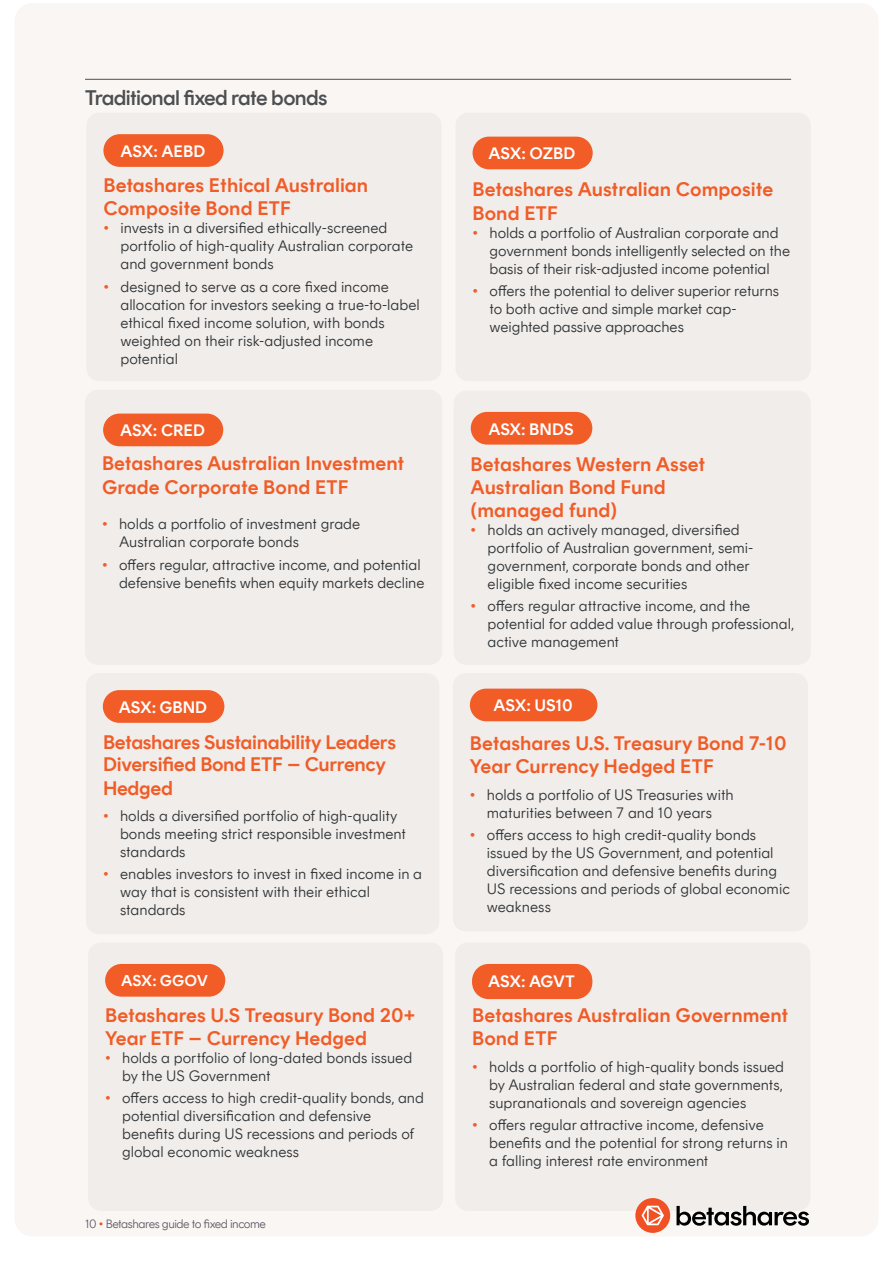
<style>
.page{position:relative;width:893px;height:1263px;background:#fff}
.page>*{position:absolute;margin:0;border:0;box-sizing:border-box;transform-origin:0 0}
.t1{font:500 21px "Rund Display";color:#4c4f51}
.t2{font:600 19.5px/23.4px "Rund Text";color:#f15c27}
.t3{font:600 19.5px/23px "Rund Text";letter-spacing:-.02em;color:#f15c27}
.t4{font:600 16.5px "Rund Text";letter-spacing:-.005em;color:#fff}
.t5{font:600 15.6px "Rund Text";color:#fff}
.t6{font:300 15px/18px "Rund Text";color:#2e3133}
.t7{font:300 12px "Rund Text";letter-spacing:-.04em;color:#5f5964}
.s1{color:#f15c27}
.s2{color:#f05024}
</style>
<div class="page">
<div style="left:14px;top:3px;width:864px;height:1233px;background:#f9f6f4;border-radius:18px"></div>
<div style="left:85px;top:390px;width:357px;height:275px;background:#f0edeb;border-radius:13px"></div>
<div style="left:103px;top:414px;width:120px;height:32px;background:#f15c27;border-radius:16px"></div>
<div style="left:86px;top:673px;width:353px;height:261px;background:#f0edeb;border-radius:13px"></div>
<div style="left:103px;top:690px;width:121px;height:33px;background:#f15c27;border-radius:16px"></div>
<hr style="left:85px;top:79px;width:706px;height:1px;background:#4c4f51">
<div style="left:86px;top:113px;width:355px;height:268px;background:#f0edeb;border-radius:13px"></div>
<div style="left:103px;top:134px;width:121px;height:33px;background:#f15c27;border-radius:16px"></div>
<div style="left:453px;top:673px;width:355px;height:258px;background:#f0edeb;border-radius:13px"></div>
<div style="left:470px;top:689px;width:127px;height:32px;background:#f15c27;border-radius:16px"></div>
<div style="left:456px;top:113px;width:355px;height:268px;background:#f0edeb;border-radius:13px"></div>
<div style="left:473px;top:137px;width:120px;height:32px;background:#f15c27;border-radius:16px"></div>
<div style="left:454px;top:391px;width:357px;height:274px;background:#f0edeb;border-radius:13px"></div>
<div style="left:471px;top:412px;width:121px;height:33px;background:#f15c27;border-radius:16px"></div>
<div style="left:88px;top:942px;width:355px;height:269px;background:#f0edeb;border-radius:13px"></div>
<div style="left:105px;top:964px;width:120px;height:33px;background:#f15c27;border-radius:16px"></div>
<div style="left:455px;top:942px;width:355px;height:269px;background:#f0edeb;border-radius:13px"></div>
<div style="left:472px;top:966px;width:120px;height:33px;background:#f15c27;border-radius:16px"></div>
<div style="left:472px;top:964px;width:120px;height:33px;background:#f15c27;border-radius:16px"></div>
<div style="left:635px;top:1198px;width:35px;height:35px;background:#f05024;border-radius:50%"></div>
<svg style="left:642px;top:1206px;width:22px;height:19px"></svg>
<svg style="left:676px;top:1206px;width:133px;height:20px"></svg>
<h1 class="t1" style="left:85px;top:86px;width:244px">Traditional fixed rate bonds</h1>
<p class="t4" style="left:120px;top:142px;width:86px">ASX: AEBD</p>
<p class="t4" style="left:489px;top:144px;width:88px">ASX: OZBD</p>
<h2 class="t2" style="left:103px;top:174px;width:266px">Betashares Ethical Australian<br>Composite Bond ETF</h2>
<p class="t6" style="left:120px;top:219px;width:294px;text-indent:-17px"><span class="s1">•</span> invests in a diversified ethically-screened portfolio of high-quality Australian corporate and government bonds</p>
<p class="t6" style="left:120px;top:278px;width:301px;text-indent:-17px"><span class="s1">•</span> designed to serve as a core fixed income allocation for investors seeking a true-to-label ethical fixed income solution, with bonds weighted on their risk-adjusted income potential</p>
<h2 class="t2" style="left:473px;top:178px;width:302px">Betashares Australian Composite<br>Bond ETF</h2>
<p class="t6" style="left:490px;top:224px;width:302px;text-indent:-17px"><span class="s1">•</span> holds a portfolio of Australian corporate and government bonds intelligently selected on the basis of their risk-adjusted income potential</p>
<p class="t6" style="left:490px;top:282px;width:291px;text-indent:-17px"><span class="s1">•</span> offers the potential to deliver superior returns to both active and simple market cap&shy;weighted passive approaches</p>
<p class="t4" style="left:120px;top:421px;width:87px">ASX: CRED</p>
<p class="t4" style="left:488px;top:419px;width:87px">ASX: BNDS</p>
<h2 class="t2" style="left:102px;top:452px;width:304px">Betashares Australian Investment<br>Grade Corporate Bond ETF</h2>
<p class="t6" style="left:119px;top:515px;width:243px;text-indent:-17px"><span class="s1">•</span> holds a portfolio of investment grade<br>Australian corporate bonds</p>
<p class="t6" style="left:102px;top:555px;width:324px;text-align:right"><span class="s1">•</span> offers regular, attractive income, and potential defensive benefits when equity markets decline</p>
<h2 class="t2" style="left:471px;top:453px;width:236px;line-height:23px">Betashares Western Asset<br>Australian Bond Fund (managed fund)</h2>
<p class="t6" style="left:488px;top:521px;width:267px;text-indent:-17px"><span class="s1">•</span> holds an actively managed, diversified portfolio of Australian government, semi&shy;government, corporate bonds and other eligible fixed income securities</p>
<p class="t6" style="left:488px;top:597px;width:308px;text-indent:-17px"><span class="s1">•</span> offers regular attractive income, and the potential for added value through professional, active management</p>
<p class="t4" style="left:119px;top:697px;width:90px">ASX: GBND</p>
<p class="t4" style="left:493px;top:696px;width:81px">ASX: US10</p>
<h2 class="t3" style="left:103px;top:730px;width:295px">Betashares Sustainability Leaders<br>Diversified Bond ETF – Currency<br>Hedged</h2>
<p class="t6" style="left:120px;top:807px;width:287px;text-indent:-17px"><span class="s1">•</span> holds a diversified portfolio of high-quality bonds meeting strict responsible investment standards</p>
<p class="t6" style="left:120px;top:865px;width:304px;text-indent:-17px"><span class="s1">•</span> enables investors to invest in fixed income in a way that is consistent with their ethical standards</p>
<h2 class="t2" style="left:470px;top:731px;width:318px">Betashares U.S. Treasury Bond 7-10<br>Year Currency Hedged ETF</h2>
<p class="t6" style="left:470px;top:786px;width:265px;text-align:center"><span class="s1">•</span> holds a portfolio of US Treasuries with maturities between 7 and 10 years</p>
<p class="t6" style="left:487px;top:826px;width:304px;text-indent:-17px"><span class="s1">•</span> offers access to high credit-quality bonds issued by the US Government, and potential diversification and defensive benefits during US recessions and periods of global economic weakness</p>
<p class="t5" style="left:121px;top:971px;width:89px">ASX: GGOV</p>
<p class="t4" style="left:488px;top:971px;width:88px">ASX: AGVT</p>
<p class="t4" style="left:489px;top:974px;width:87px">ASX: CRED</p>
<h2 class="t2" style="left:105px;top:1003px;width:312px">Betashares U.S Treasury Bond 20+<br>Year ETF – Currency Hedged</h2>
<p class="t6" style="left:122px;top:1049px;width:292px;text-indent:-17px"><span class="s1">•</span> holds a portfolio of long-dated bonds issued by the US Government</p>
<p class="t6" style="left:122px;top:1089px;width:303px;text-indent:-17px"><span class="s1">•</span> offers access to high credit-quality bonds, and potential diversification and defensive benefits during US recessions and periods of global economic weakness</p>
<h2 class="t2" style="left:472px;top:1003px;width:318px">Betashares Australian Government<br>Bond ETF</h2>
<p class="t6" style="left:489px;top:1057px;width:297px;text-align:justify;text-indent:-17px"><span class="s1">•</span> holds a portfolio of high-quality bonds issued by Australian federal and state governments, supranationals and sovereign agencies</p>
<p class="t6" style="left:489px;top:1116px;width:300px;text-indent:-17px"><span class="s1">•</span> offers regular attractive income, defensive benefits and the potential for strong returns in a falling interest rate environment</p>
<p class="t7" style="left:85px;top:1217px;width:183px">10 <span class="s2">•</span> Betashares guide to fixed income</p>
</div>
